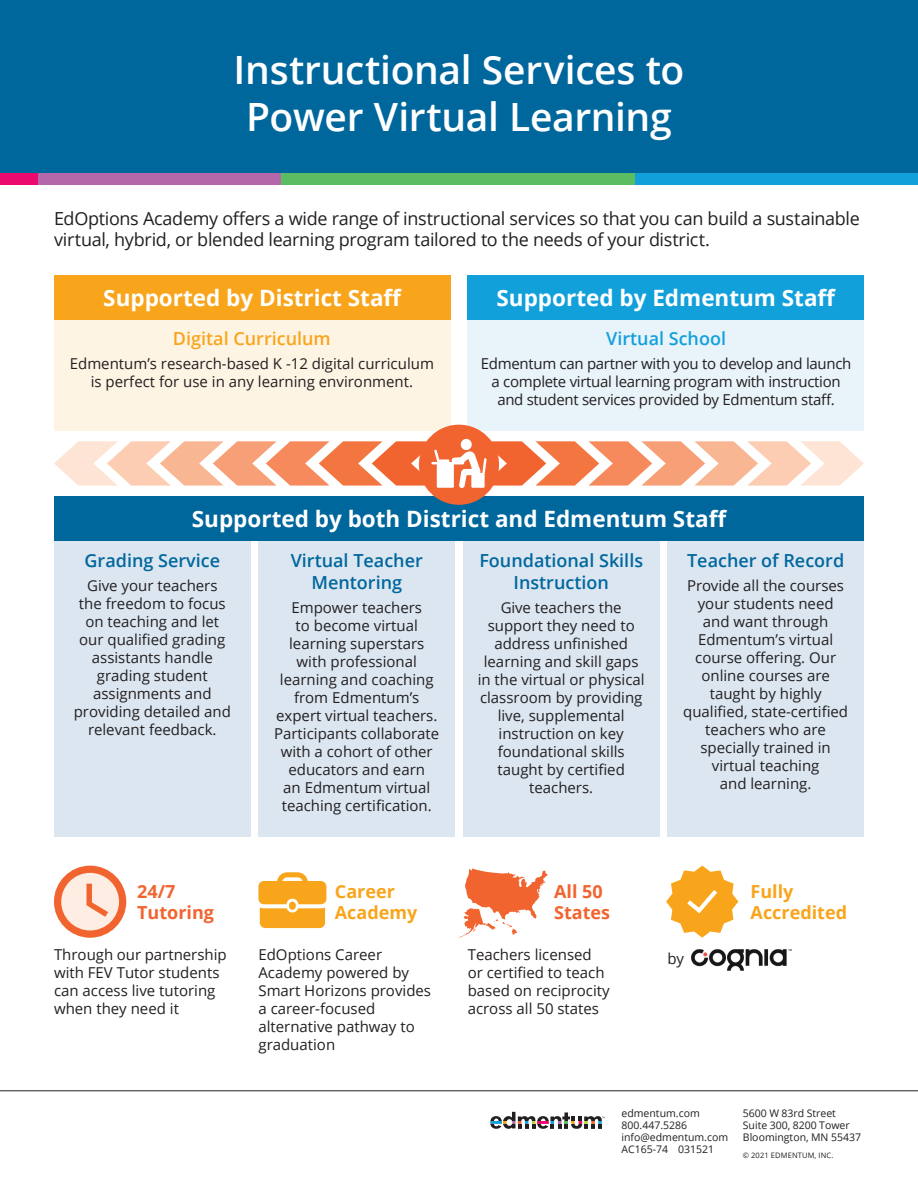
<style>
.page{position:relative;width:918px;height:1188px;background:#fff}
.page>*{position:absolute;margin:0;border:0;box-sizing:border-box;transform-origin:0 0}
.t1{font:600 39px/46.8px "Open Sans";letter-spacing:-.01em;color:#fff;text-align:center}
.t2{font:700 22.5px "Open Sans";color:#fff}
.t3{font:18px/21.6px "Open Sans";letter-spacing:-.02em;color:#231f20}
.t4{font:600 18px/21.6px "Open Sans";color:#00679d;text-align:center}
.t5{font:700 18px/21.6px "Open Sans";color:#f9a51b}
.t6{font:700 18px/21.6px "Open Sans";color:#f2642f}
.t7{font:600 18px "Open Sans";color:#f9a51b}
.t8{font:600 18px "Open Sans";color:#12a0db}
.t9{font:15px/18px "Open Sans";color:#231f20;text-align:center}
.t10{font:15px/18px "Open Sans";letter-spacing:-.02em;color:#231f20;text-align:center}
.t11{font:10.5px/12px "Open Sans";color:#231f20}
.t12{font:7.5px "Open Sans";letter-spacing:.02em;color:#231f20}
</style>
<div class="page">
<div style="left:54px;top:319px;width:396px;height:112px;background:#fef4e4"></div>
<div style="left:468px;top:319px;width:396px;height:112px;background:#e9f3fa"></div>
<div style="left:54px;top:540px;width:197px;height:297px;background:#dbe6f1"></div>
<div style="left:667px;top:540px;width:197px;height:297px;background:#dbe6f1"></div>
<div style="left:258px;top:540px;width:197px;height:297px;background:#dbe6f1"></div>
<div style="left:463px;top:540px;width:197px;height:297px;background:#dbe6f1"></div>
<svg style="left:490px;top:1112px;width:115px;height:17px"></svg>
<hr style="left:0;top:1090px;width:918px;height:1px;background:#231f20">
<div style="left:635px;top:157px;width:283px;height:27px;background:#12a0db"></div>
<div style="left:266px;top:157px;width:369px;height:27px;background:#5bbc62"></div>
<div style="left:30px;top:157px;width:251px;height:27px;background:#b368aa"></div>
<div style="left:0;top:157px;width:37px;height:27px;background:#ec096d"></div>
<div style="left:0;top:0;width:918px;height:173px;background:#00679d"></div>
<div style="left:54px;top:496px;width:810px;height:44px;background:#00679d"></div>
<div style="left:54px;top:275px;width:396px;height:44px;background:#f9a51b"></div>
<div style="left:468px;top:275px;width:396px;height:44px;background:#12a0db"></div>
<div style="left:419px;top:425px;width:80px;height:80px;background:#f2642f;border-radius:50%"></div>
<svg style="left:54px;top:441px;width:810px;height:47px"></svg>
<div style="left:461px;top:439px;width:11px;height:11px;background:#fff;border-radius:50%"></div>
<svg style="left:666px;top:866px;width:72px;height:72px"></svg>
<svg style="left:459px;top:868px;width:89px;height:70px"></svg>
<svg style="left:54px;top:866px;width:72px;height:72px"></svg>
<svg style="left:258px;top:872px;width:68px;height:56px"></svg>
<img style="left:691px;top:949px;width:101px;height:22px">
<h1 class="t1" style="left:234px;top:45px;width:452px">Instructional Services to<br>Power Virtual Learning</h1>
<p class="t3" style="left:54px;top:207px;width:807px">EdOptions Academy offers a wide range of instructional services so that you can build a sustainable virtual, hybrid, or blended learning program tailored to the needs of your district.</p>
<h2 class="t2" style="left:103px;top:282px;width:300px">Supported by District Staff</h2>
<h2 class="t2" style="left:497px;top:282px;width:341px">Supported by Edmentum Staff</h2>
<p class="t7" style="left:173px;top:326px;width:159px">Digital Curriculum</p>
<p class="t9" style="left:70px;top:354px;width:366px">Edmentum’s research-based K -12 digital curriculum is perfect for use in any learning environment.</p>
<p class="t8" style="left:606px;top:326px;width:121px">Virtual School</p>
<p class="t10" style="left:481px;top:354px;width:372px">Edmentum can partner with you to develop and launch a complete virtual learning program with instruction and student services provided by Edmentum staff.</p>
<h2 class="t2" style="left:192px;top:503px;width:537px">Supported by both District and Edmentum Staff</h2>
<p class="t4" style="left:85px;top:549px;width:137px">Grading Service</p>
<p class="t9" style="left:74px;top:576px;width:159px">Give your teachers the freedom to focus on teaching and let our qualified grading assistants handle grading student assignments and providing detailed and relevant feedback.</p>
<p class="t4" style="left:291px;top:549px;width:134px">Virtual Teacher<br>Mentoring</p>
<p class="t9" style="left:274px;top:598px;width:167px">Empower teachers<br>to become virtual learning superstars with professional learning and coaching from Edmentum’s expert virtual teachers.<br>Participants collaborate with a cohort of other educators and earn<br>an Edmentum virtual teaching certification.</p>
<p class="t4" style="left:479px;top:549px;width:165px">Foundational Skills<br>Instruction</p>
<p class="t9" style="left:478px;top:598px;width:168px">Give teachers the support they need to address unfinished learning and skill gaps in the virtual or physical classroom by providing live, supplemental instruction on key foundational skills taught by certified teachers.</p>
<p class="t4" style="left:687px;top:549px;width:159px">Teacher of Record</p>
<p class="t9" style="left:683px;top:576px;width:166px">Provide all the courses your students need and want through<br>Edmentum’s virtual course offering. Our online courses are taught by highly qualified, state-certified teachers who are specially trained in virtual teaching<br>and learning.</p>
<p class="t6" style="left:137px;top:880px;width:78px">24/7<br>Tutoring</p>
<p class="t6" style="left:554px;top:880px;width:57px">All 50<br>States</p>
<p class="t5" style="left:751px;top:880px;width:98px">Fully<br>Accredited</p>
<p class="t5" style="left:335px;top:880px;width:84px">Career<br>Academy</p>
<p class="t9" style="left:54px;top:945px;width:174px;text-align:left">Through our partnership with FEV Tutor students can access live tutoring when they need it</p>
<p class="t9" style="left:258px;top:945px;width:174px;text-align:left">EdOptions Career<br>Academy powered by<br>Smart Horizons provides a career-focused alternative pathway to graduation</p>
<p class="t9" style="left:468px;top:945px;width:144px;text-align:left">Teachers licensed or certified to teach based on reciprocity across all 50 states</p>
<p class="t9" style="left:667px;top:949px;width:18px">by</p>
<p class="t11" style="left:622px;top:1106px;width:108px">edmentum.com<br>800.447.5286 info@edmentum.com<br>AC165-74 031521</p>
<p class="t11" style="left:743px;top:1106px;width:120px">5600 W 83rd Street<br>Suite 300, 8200 Tower<br>Bloomington, MN 55437</p>
<p class="t12" style="left:743px;top:1150px;width:92px">© 2021 EDMENTUM, INC.</p>
</div>
